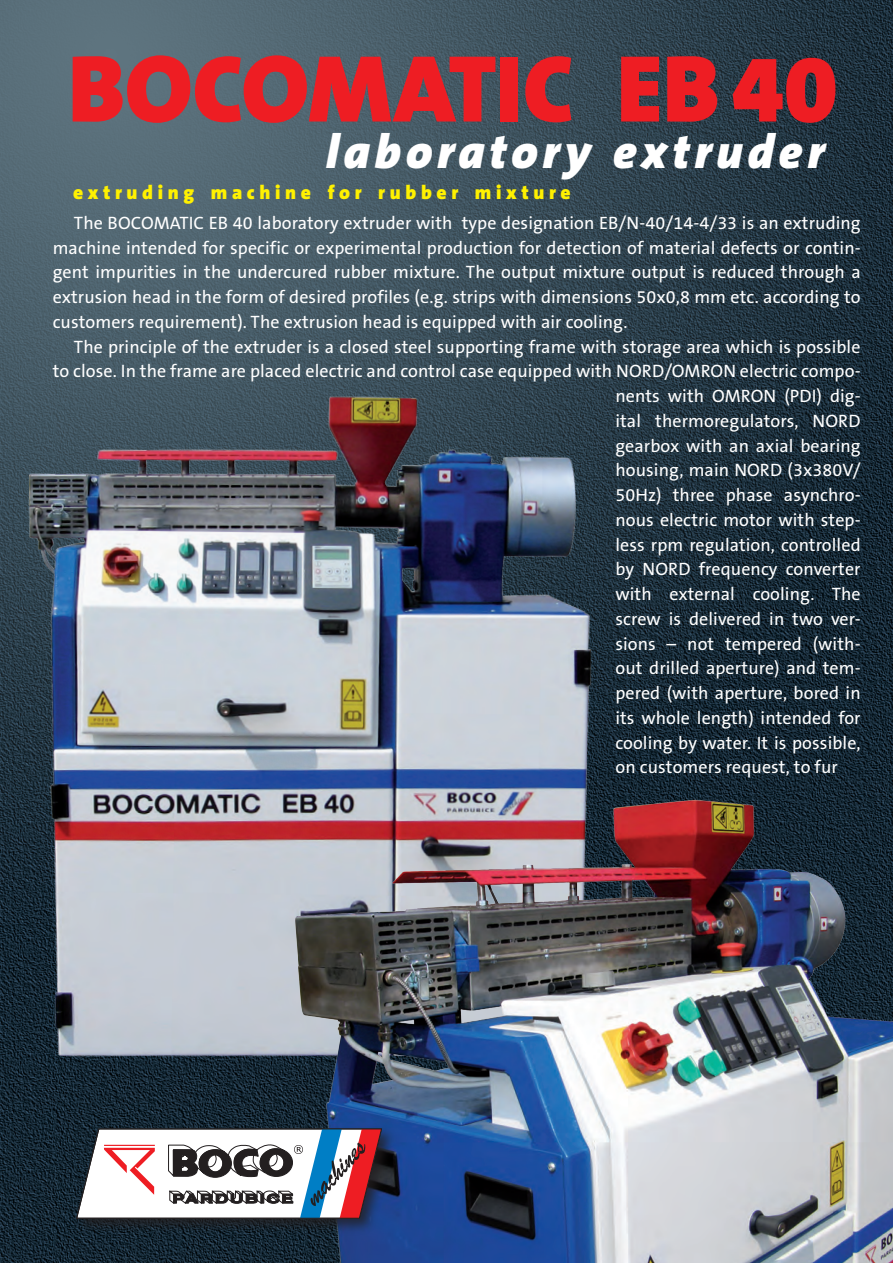
<style>
.page{position:relative;width:893px;height:1263px;background:#fff}
.page>*{position:absolute;margin:0;border:0;box-sizing:border-box;transform-origin:0 0}
.t1{font:900 96px "The Sans CE B9";color:#ee1d23}
.t2{font:italic 900 48px "The Sans CE B9";letter-spacing:.1em;color:#fff}
.t3{font:900 19.5px "The Sans CE B9";letter-spacing:.24em;color:#fff101}
.t4{font:18px/24.8px "The Sans CE B5 Plain";letter-spacing:.005em;color:#fff;text-align:justify}
</style>
<div class="page">
<img style="left:0;top:0;width:893px;height:1263px">
<img style="left:0;top:345px;width:772px;height:815px">
<img style="left:259px;top:774px;width:634px;height:489px">
<div style="left:73px;top:1124px;width:325px;height:112px;background:#231f20;opacity:.75"></div>
<svg style="left:76px;top:1128px;width:306px;height:90px"></svg>
<h1 class="t1" style="left:68px;top:32px;width:771px">BOCOMATIC EB40</h1>
<h2 class="t2" style="left:326px;top:124px;width:500px">laboratory extruder</h2>
<p class="t3" style="left:73px;top:181px;width:499px">extruding machine for rubber mixture</p>
<p class="t4" style="left:53px;top:211px;width:809px;text-indent:21px">The BOCOMATIC EB 40 laboratory extruder with type designation EB/N-40/14-4/33 is an extruding machine intended for specific or experimental production for detection of material defects or contin&shy;gent impurities in the undercured rubber mixture. The output mixture output is reduced through a extrusion head in the form of desired profiles (e.g. strips with dimensions 50x0,8 mm etc. according to customers requirement). The extrusion head is equipped with air cooling.</p>
<p class="t4" style="left:74px;top:335px;width:788px">The principle of the extruder is a closed steel supporting frame with storage area which is possible</p>
<p class="t4" style="left:53px;top:360px;width:809px">to close. In the frame are placed electric and control case equipped with NORD/OMRON electric compo-</p>
<p class="t4" style="left:615px;top:385px;width:247px">nents with OMRON (PDI) dig-</p>
<p class="t4" style="left:615px;top:409px;width:247px">ital thermoregulators, NORD</p>
<p class="t4" style="left:615px;top:434px;width:247px">gearbox with an axial bearing</p>
<p class="t4" style="left:615px;top:459px;width:247px">housing, main NORD (3x380V/</p>
<p class="t4" style="left:615px;top:484px;width:247px">50Hz) three phase asynchro-</p>
<p class="t4" style="left:615px;top:508px;width:247px">nous electric motor with step-</p>
<p class="t4" style="left:615px;top:533px;width:247px">less rpm regulation, controlled</p>
<p class="t4" style="left:615px;top:558px;width:247px">by NORD frequency converter</p>
<p class="t4" style="left:615px;top:583px;width:247px">with external cooling. The</p>
<p class="t4" style="left:615px;top:607px;width:247px">screw is delivered in two ver-</p>
<p class="t4" style="left:615px;top:632px;width:247px">sions – not tempered (with-</p>
<p class="t4" style="left:615px;top:657px;width:247px">out drilled aperture) and tem-</p>
<p class="t4" style="left:615px;top:682px;width:247px">pered (with aperture, bored in</p>
<p class="t4" style="left:615px;top:706px;width:247px">its whole length) intended for</p>
<p class="t4" style="left:615px;top:731px;width:247px">cooling by water. It is possible,</p>
<p class="t4" style="left:615px;top:756px;width:224px">on customers request, to fur</p>
</div>
